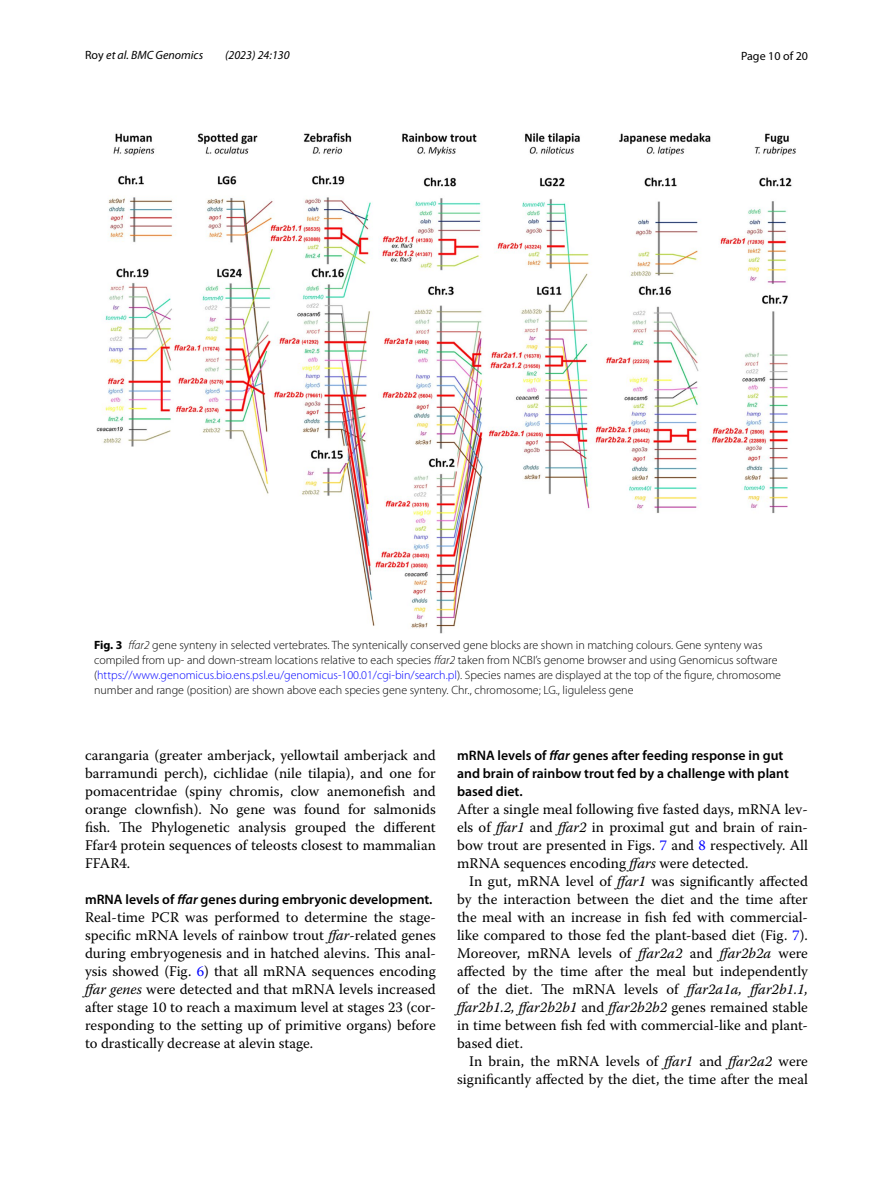
<style>
.page{position:relative;width:893px;height:1187px;background:#fff}
.page>*{position:absolute;margin:0;border:0;box-sizing:border-box;transform-origin:0 0}
.t1{font:14.7px/18px "Warnock Pro";color:#000;text-align:justify}
.t2{font:600 13.8px/18px "Myriad Pro";color:#000}
.t3{font:300 12px/15px "Myriad Pro";color:#000}
.t4{font:italic 12px "Myriad Pro";color:#000}
.t5{font:12px "Myriad Pro";color:#000}
.s1{font-style:normal}
.s2{font-weight:700}
.s3{font-style:italic}
.s4{color:#00f}
</style>
<div class="page">
<img style="left:96px;top:133px;width:700px;height:500px">
<p class="t4" style="left:85px;top:48px;width:120px"><span class="s1">Roy</span> et al. BMC Genomics</p>
<p class="t4" style="left:225px;top:48px;width:66px">(2023) 24:130</p>
<p class="t5" style="left:741px;top:48px;width:68px">Page 10 of 20</p>
<p class="t3" style="left:94px;top:637px;width:688px"><span class="s2">Fig. 3</span> <span class="s3">ffar2</span> gene synteny in selected vertebrates. The syntenically conserved gene blocks are shown in matching colours. Gene synteny was compiled from up- and down-stream locations relative to each species <span class="s3">ffar2</span> taken from NCBI’s genome browser and using Genomicus software (<span class="s4">https://www.genomicus.bio.ens.psl.eu/genomicus-100.01/cgi-bin/search.pl</span>). Species names are displayed at the top of the figure, chromosome number and range (position) are shown above each species gene synteny. Chr., chromosome; LG., liguleless gene</p>
<p class="t1" style="left:85px;top:745px;width:352px">carangaria (greater amberjack, yellowtail amberjack and barramundi perch), cichlidae (nile tilapia), and one for pomacentridae (spiny chromis, clow anemonefish and orange clownfish). No gene was found for salmonids fish. The Phylogenetic analysis grouped the different Ffar4 protein sequences of teleosts closest to mammalian FFAR4.</p>
<p class="t2" style="left:85px;top:890px;width:349px">mRNA levels of <span class="s3">ffar</span> genes during embryonic development.</p>
<p class="t1" style="left:85px;top:907px;width:352px">Real-time PCR was performed to determine the stage&shy;specific mRNA levels of rainbow trout <span class="s3">ffar</span>-related genes during embryogenesis and in hatched alevins. This anal&shy;ysis showed (Fig. <span class="s4">6</span>) that all mRNA sequences encoding <span class="s3">ffar genes</span> were detected and that mRNA levels increased after stage 10 to reach a maximum level at stages 23 (cor&shy;responding to the setting up of primitive organs) before to drastically decrease at alevin stage.</p>
<p class="t2" style="left:457px;top:745px;width:333px">mRNA levels of <span class="s3">ffar</span> genes after feeding response in gut and brain of rainbow trout fed by a challenge with plant based diet.</p>
<p class="t1" style="left:457px;top:799px;width:352px">After a single meal following five fasted days, mRNA lev&shy;els of <span class="s3">ffar1</span> and <span class="s3">ffar2</span> in proximal gut and brain of rain&shy;bow trout are presented in Figs. <span class="s4">7</span> and <span class="s4">8</span> respectively. All mRNA sequences encoding <span class="s3">ffars</span> were detected.</p>
<p class="t1" style="left:457px;top:871px;width:352px;text-indent:12px">In gut, mRNA level of <span class="s3">ffar1</span> was significantly affected by the interaction between the diet and the time after the meal with an increase in fish fed with commercial&shy;like compared to those fed the plant-based diet (Fig. <span class="s4">7</span>).<br>Moreover, mRNA levels of <span class="s3">ffar2a2</span> and <span class="s3">ffar2b2a</span> were affected by the time after the meal but independently of the diet. The mRNA levels of <span class="s3">ffar2a1a, ffar2b1.1, ffar2b1.2, ffar2b2b1</span> and <span class="s3">ffar2b2b2</span> genes remained stable in time between fish fed with commercial-like and plant&shy;based diet.</p>
<p class="t1" style="left:457px;top:1051px;width:352px;text-align:right">In brain, the mRNA levels of <span class="s3">ffar1</span> and <span class="s3">ffar2a2</span> were significantly affected by the diet, the time after the meal</p>
</div>
